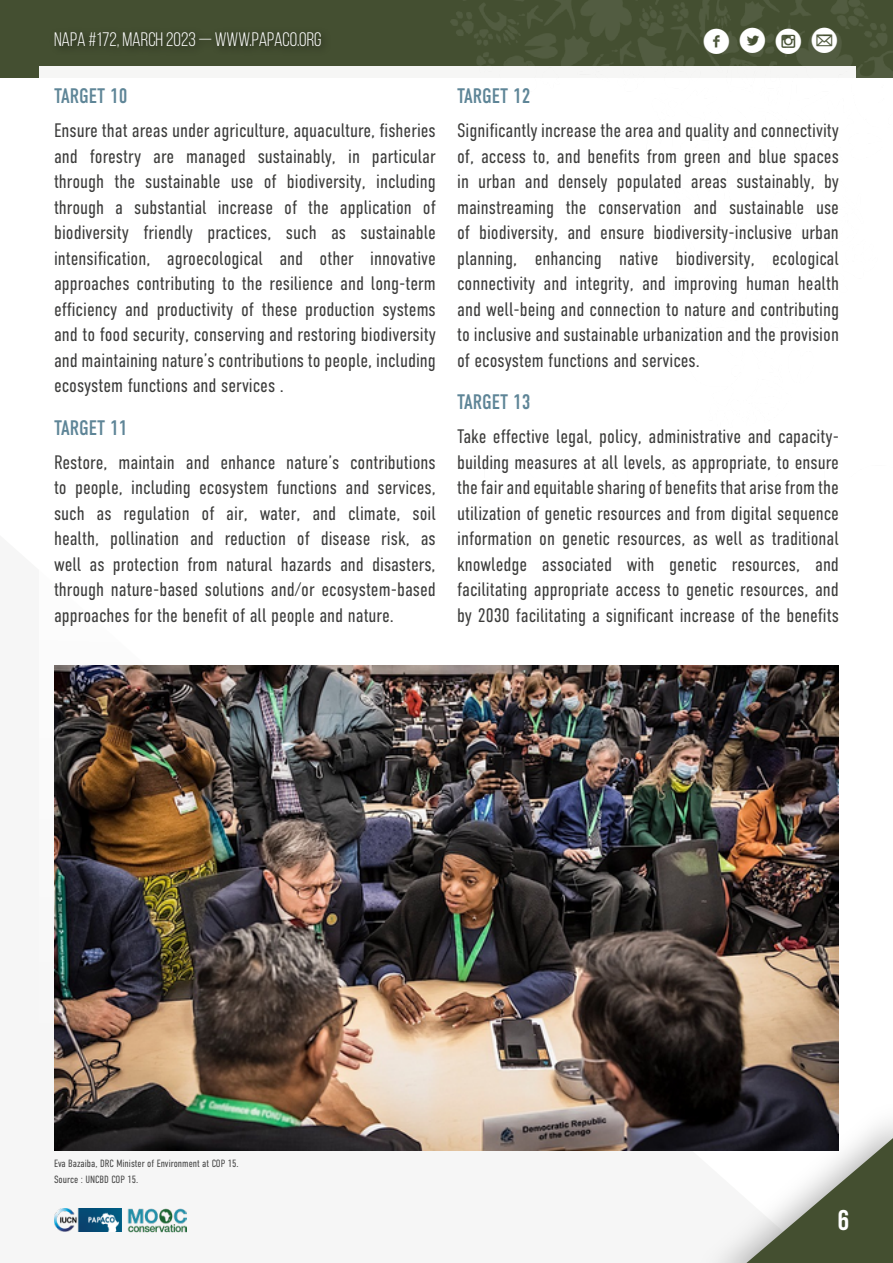
<style>
.page{position:relative;width:893px;height:1263px;background:#fff}
.page>*{position:absolute;margin:0;border:0;box-sizing:border-box;transform-origin:0 0}
.t1{font:36px "Socialico";color:#fff}
.t2{font:700 28.5px "Bebas Neue";color:#fff}
.t3{font:21px "DIN Condensed";color:#5e8597}
.t4{font:300 19.5px/25.5px "DIN Condensed";color:#3c3c3b;text-align:justify}
.t5{font:19.5px "Bebas Neue";color:#fff}
.t6{font:300 10.5px/16.2px "DIN Condensed";color:#424242}
.s1{font-family:"Socialico Plus Plus"}
</style>
<div class="page">
<div style="left:0;top:0;width:893px;height:77px;background:#444f31"></div>
<div style="left:49px;top:26px;width:282px;height:30px;background:#3f492d"></div>
<div style="left:690px;top:1097px;width:203px;height:166px;background:#f6f6f6"></div>
<svg style="left:716px;top:1129px;width:177px;height:134px"></svg>
<div style="left:39px;top:66px;width:817px;height:1005px;background:#fff"></div>
<img style="left:127px;top:1208px;width:60px;height:25px">
<img style="left:450px;top:0;width:443px;height:78px">
<img style="left:54px;top:1209px;width:68px;height:22px">
<img style="left:54px;top:665px;width:785px;height:485px">
<p class="t5" style="left:54px;top:29px;width:269px">NAPA #172, MARCH 2023 — WWW.PAPACO.ORG</p>
<h1 class="t1" style="left:702px;top:20px;width:138px">fl<span class="s1">im</span></h1>
<p class="t3" style="left:54px;top:84px;width:75px">TARGET 10</p>
<p class="t4" style="left:54px;top:118px;width:383px">Ensure that areas under agriculture, aquaculture, fisheries and forestry are managed sustainably, in particular through the sustainable use of biodiversity, including through a substantial increase of the application of biodiversity friendly practices, such as sustainable intensification, agroecological and other innovative approaches contributing to the resilience and long-term efficiency and productivity of these production systems and to food security, conserving and restoring biodiversity and maintaining nature’s contributions to people, including ecosystem functions and services .</p>
<p class="t3" style="left:54px;top:416px;width:75px">TARGET 11</p>
<p class="t4" style="left:54px;top:449px;width:383px">Restore, maintain and enhance nature’s contributions to people, including ecosystem functions and services, such as regulation of air, water, and climate, soil health, pollination and reduction of disease risk, as well as protection from natural hazards and disasters, through nature-based solutions and/or ecosystem-based approaches for the benefit of all people and nature.</p>
<p class="t3" style="left:457px;top:84px;width:75px">TARGET 12</p>
<p class="t4" style="left:457px;top:118px;width:383px">Significantly increase the area and quality and connectivity of, access to, and benefits from green and blue spaces in urban and densely populated areas sustainably, by mainstreaming the conservation and sustainable use of biodiversity, and ensure biodiversity-inclusive urban planning, enhancing native biodiversity, ecological connectivity and integrity, and improving human health and well-being and connection to nature and contributing to inclusive and sustainable urbanization and the provision of ecosystem functions and services.</p>
<p class="t3" style="left:457px;top:390px;width:75px">TARGET 13</p>
<p class="t4" style="left:457px;top:424px;width:383px">Take effective legal, policy, administrative and capacity&shy;building measures at all levels, as appropriate, to ensure the fair and equitable sharing of benefits that arise from the utilization of genetic resources and from digital sequence information on genetic resources, as well as traditional knowledge associated with genetic resources, and facilitating appropriate access to genetic resources, and by 2030 facilitating a significant increase of the benefits</p>
<p class="t6" style="left:54px;top:1155px;width:186px">Eva Bazaiba, DRC Minister of Environment at COP 15.<br>Source : UNCBD COP 15.</p>
<h2 class="t2" style="left:838px;top:1205px;width:13px">6</h2>
</div>
